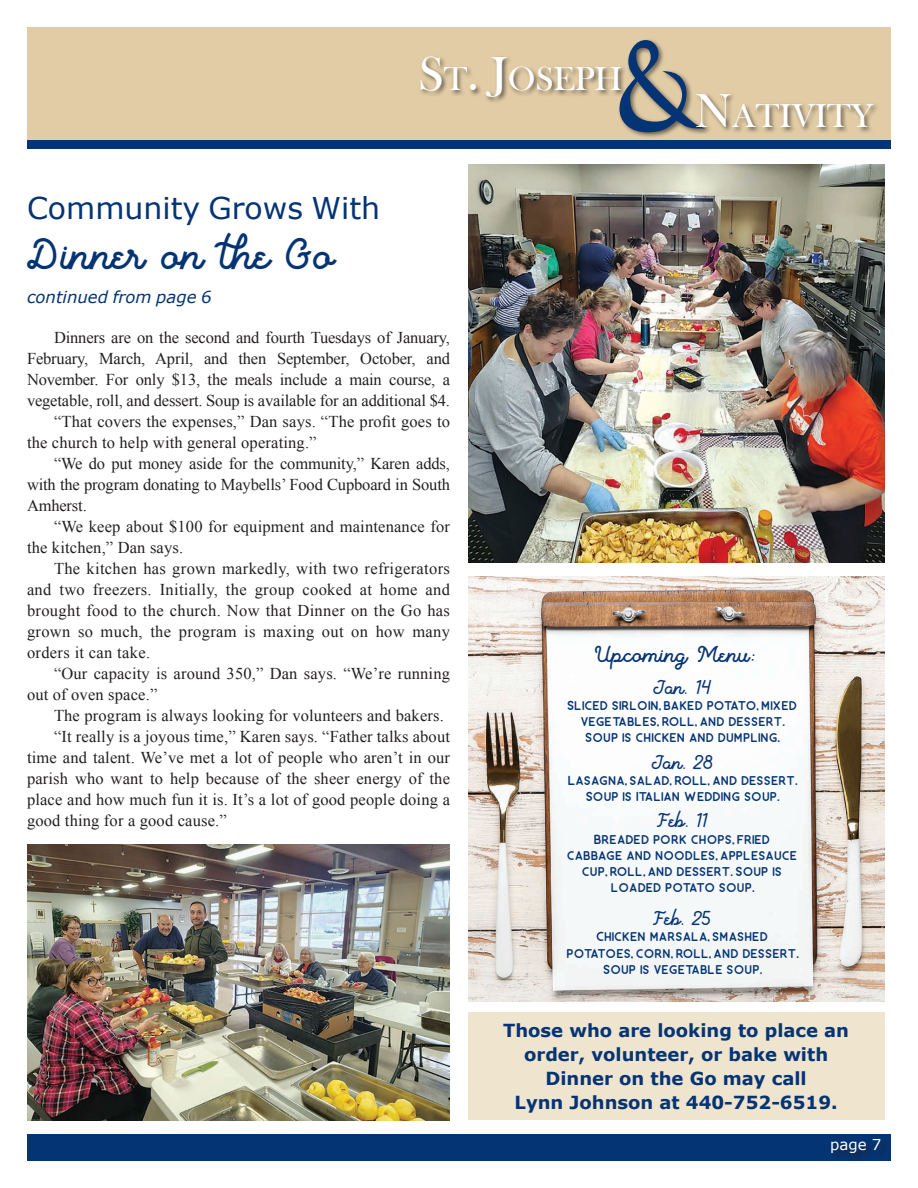
<style>
.page{position:relative;width:918px;height:1188px;background:#fff}
.page>*{position:absolute;margin:0;border:0;box-sizing:border-box;transform-origin:0 0}
.t1{font:115.95px "Black Chancery";color:#053474}
.t2{font:34.2px "Bask Old Face";color:#fff}
.t3{font:33px "Vanillate";color:#053474}
.t4{font:30px "Verdana";color:#053474}
.Pull_Quote{font:700 18px/24px "Verdana";color:#053474;text-align:center}
.Pull_Quote-2{font:17.25px "Vanillate";color:#053474}
.Body{font:16.5px/21px "Times New Roman";letter-spacing:.01em;color:#231f20;text-align:justify}
.t5{font:italic 16.5px "Verdana";color:#053474}
.Pull_Quote-3{font:15px "Vanillate";color:#053474}
.t6{font:15px "Verdana";color:#fff}
.Pull_Quote-4{font:12.75px/16.2px "Vanillate Sans";color:#053474;text-align:center}
.s1{font-size:48.9px}
</style>
<div class="page">
<div style="left:27px;top:1134px;width:864px;height:27px;background:#053474"></div>
<div style="left:832px;top:1139px;width:58px;height:23px;background:#231f20;opacity:.65"></div>
<div style="left:27px;top:27px;width:864px;height:117px;background:#e1cca5"></div>
<div style="left:27px;top:140px;width:864px;height:8px;background:#053474"></div>
<div style="left:617px;top:38px;width:94px;height:101px;background:#231f20;opacity:.65"></div>
<div style="left:695px;top:93px;width:185px;height:41px;background:#231f20;opacity:.65"></div>
<div style="left:419px;top:55px;width:209px;height:49px;background:#231f20;opacity:.65"></div>
<div style="left:468px;top:1012px;width:416px;height:108px;background:#efe4cd"></div>
<img style="left:468px;top:576px;width:416px;height:426px">
<div style="left:650px;top:649px;width:59px;height:23px;background:#fff"></div>
<img style="left:468px;top:165px;width:416px;height:398px">
<img style="left:27px;top:845px;width:423px;height:275px">
<p class="t4" style="left:27px;top:189px;width:355px">Community Grows With</p>
<p class="t3" style="left:27px;top:238px;width:308px">Dinner on the Go</p>
<p class="t5" style="left:27px;top:287px;width:186px">continued from page 6</p>
<p class="t1" style="left:617px;top:20px;width:77px">&amp;</p>
<p class="t2" style="left:418px;top:60px;width:205px"><span class="s1">S</span>T<span class="s1">. J</span>OSEPH</p>
<p class="t2" style="left:695px;top:97px;width:180px"><span class="s1">N</span>ATIVITY</p>
<p class="Body" style="left:27px;top:327px;width:425px;text-indent:27px">Dinners are on the second and fourth Tuesdays of January, February, March, April, and then September, October, and November. For only $13, the meals include a main course, a vegetable, roll, and dessert. Soup is available for an additional $4.</p>
<p class="Body" style="left:27px;top:411px;width:425px;text-indent:27px">“That covers the expenses,” Dan says. “The profit goes to the church to help with general operating.”</p>
<p class="Body" style="left:27px;top:453px;width:425px;text-indent:27px">“We do put money aside for the community,” Karen adds, with the program donating to Maybells’ Food Cupboard in South Amherst.</p>
<p class="Body" style="left:27px;top:516px;width:425px;text-indent:27px">“We keep about $100 for equipment and maintenance for the kitchen,” Dan says.</p>
<p class="Body" style="left:27px;top:558px;width:425px;text-indent:27px">The kitchen has grown markedly, with two refrigerators and two freezers. Initially, the group cooked at home and brought food to the church. Now that Dinner on the Go has grown so much, the program is maxing out on how many orders it can take.</p>
<p class="Body" style="left:27px;top:663px;width:425px;text-indent:27px">“Our capacity is around 350,” Dan says. “We’re running out of oven space.”</p>
<p class="Body" style="left:54px;top:705px;width:391px">The program is always looking for volunteers and bakers.</p>
<p class="Body" style="left:27px;top:726px;width:425px;text-indent:27px">“It really is a joyous time,” Karen says. “Father talks about time and talent. We’ve met a lot of people who aren’t in our parish who want to help because of the sheer energy of the place and how much fun it is. It’s a lot of good people doing a good thing for a good cause.”</p>
<p class="Pull_Quote-2" style="left:595px;top:646px;width:170px">Upcoming Menu:</p>
<p class="Pull_Quote-3" style="left:653px;top:680px;width:61px">Jan. 14</p>
<p class="Pull_Quote-4" style="left:568px;top:697px;width:231px">SLICED SIRLOIN, BAKED POTATO, MIXED<br>VEGETABLES, ROLL, AND DESSERT.<br>SOUP IS CHICKEN AND DUMPLING.</p>
<p class="Pull_Quote-3" style="left:652px;top:755px;width:64px">Jan. 28</p>
<p class="Pull_Quote-4" style="left:569px;top:772px;width:230px">LASAGNA, SALAD, ROLL, AND DESSERT.<br>SOUP IS ITALIAN WEDDING SOUP.</p>
<p class="Pull_Quote-3" style="left:657px;top:813px;width:53px">Feb. 11</p>
<p class="Pull_Quote-4" style="left:568px;top:831px;width:232px">BREADED PORK CHOPS, FRIED<br>CABBAGE AND NOODLES, APPLESAUCE<br>CUP, ROLL, AND DESSERT. SOUP IS<br>LOADED POTATO SOUP.</p>
<p class="Pull_Quote-3" style="left:653px;top:911px;width:61px">Feb. 25</p>
<p class="Pull_Quote-4" style="left:567px;top:929px;width:233px">CHICKEN MARSALA, SMASHED<br>POTATOES, CORN, ROLL, AND DESSERT.<br>SOUP IS VEGETABLE SOUP.</p>
<p class="Pull_Quote" style="left:503px;top:1019px;width:347px">Those who are looking to place an order, volunteer, or bake with</p>
<p class="Pull_Quote" style="left:546px;top:1067px;width:263px">Dinner on the Go may call</p>
<p class="Pull_Quote" style="left:515px;top:1091px;width:325px">Lynn Johnson at 440-752-6519.</p>
<p class="t6" style="left:830px;top:1135px;width:53px">page 7</p>
</div>
